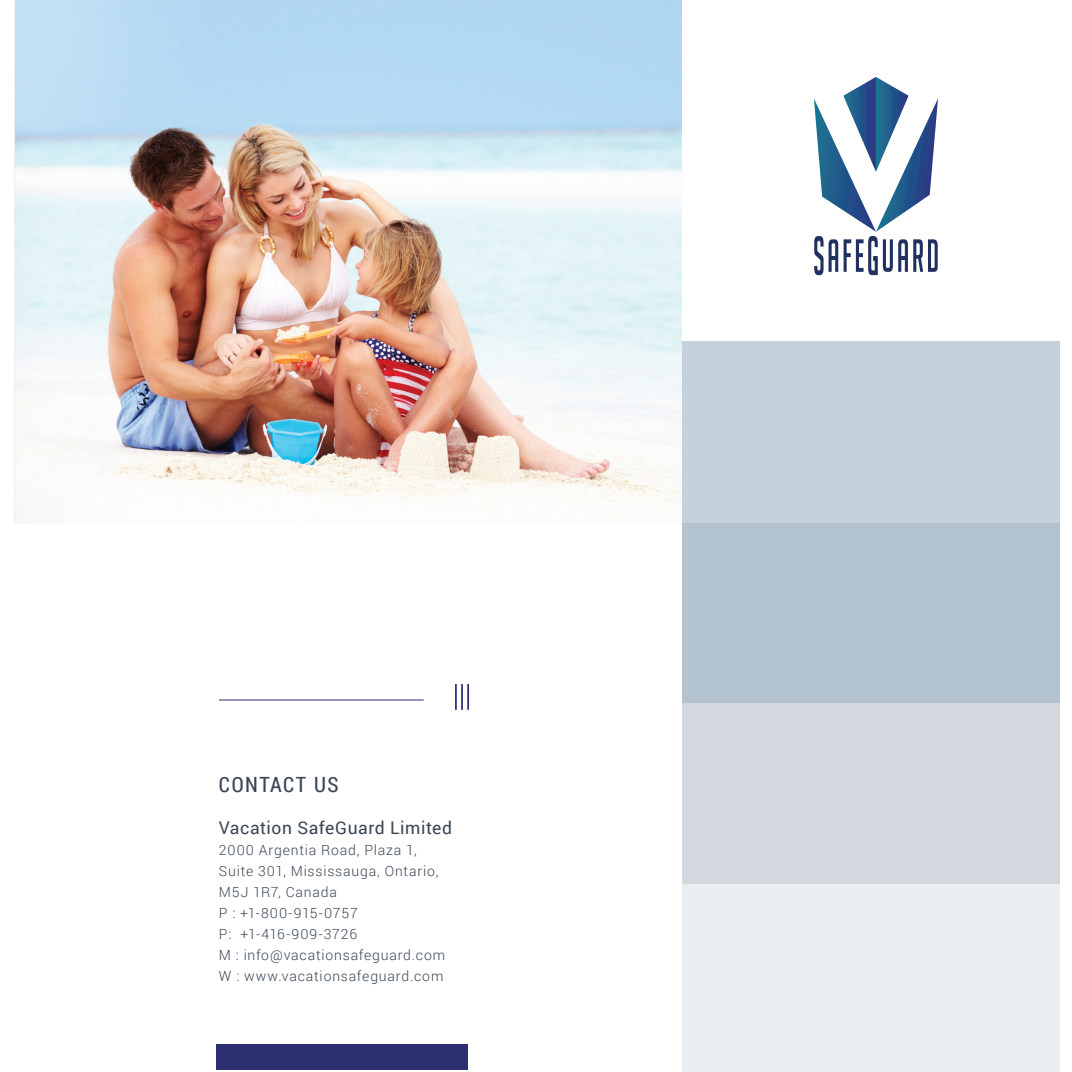
<style>
.page{position:relative;width:1072px;height:1072px;background:#fff}
.page>*{position:absolute;margin:0;border:0;box-sizing:border-box;transform-origin:0 0}
.t1{font:21px "Roboto Condensed";letter-spacing:.07em;color:#384454}
.t2{font:17.5px "Roboto";letter-spacing:.03em;color:#394555}
.t3{font:300 14px/21px "Roboto";letter-spacing:.06em;color:#394555}
</style>
<div class="page">
<img style="left:16px;top:0;width:666px;height:523px">
<div style="left:682px;top:523px;width:378px;height:548px;background:#e9eff3"></div>
<div style="left:682px;top:702px;width:378px;height:181px;background:#d2d8de"></div>
<div style="left:682px;top:341px;width:378px;height:361px;background:linear-gradient(to right,#bdcad6,#bdcad6)"></div>
<hr style="left:219px;top:699px;width:204px;height:1px;background:#2c3071">
<hr style="left:461px;top:684px;width:2px;height:25px;background:#2c3071">
<hr style="left:467px;top:684px;width:2px;height:25px;background:#2c3071">
<hr style="left:455px;top:684px;width:2px;height:25px;background:#2c3071">
<div style="left:217px;top:1044px;width:251px;height:26px;background:#2c3071"></div>
<img style="left:814px;top:99px;width:124px;height:133px">
<img style="left:843px;top:77px;width:65px;height:95px">
<svg style="left:814px;top:236px;width:78px;height:39px"></svg>
<svg style="left:898px;top:239px;width:39px;height:33px"></svg>
<h1 class="t1" style="left:219px;top:770px;width:121px">CONTACT US</h1>
<p class="t2" style="left:219px;top:815px;width:235px">Vacation SafeGuard Limited</p>
<p class="t3" style="left:219px;top:839px;width:228px">2000 Argentia Road, Plaza 1,<br>Suite 301, Mississauga, Ontario,<br>M5J 1R7, Canada<br>P : +1-800-915-0757<br>P: +1-416-909-3726<br>M : info@vacationsafeguard.com<br>W : www.vacationsafeguard.com</p>
</div>
